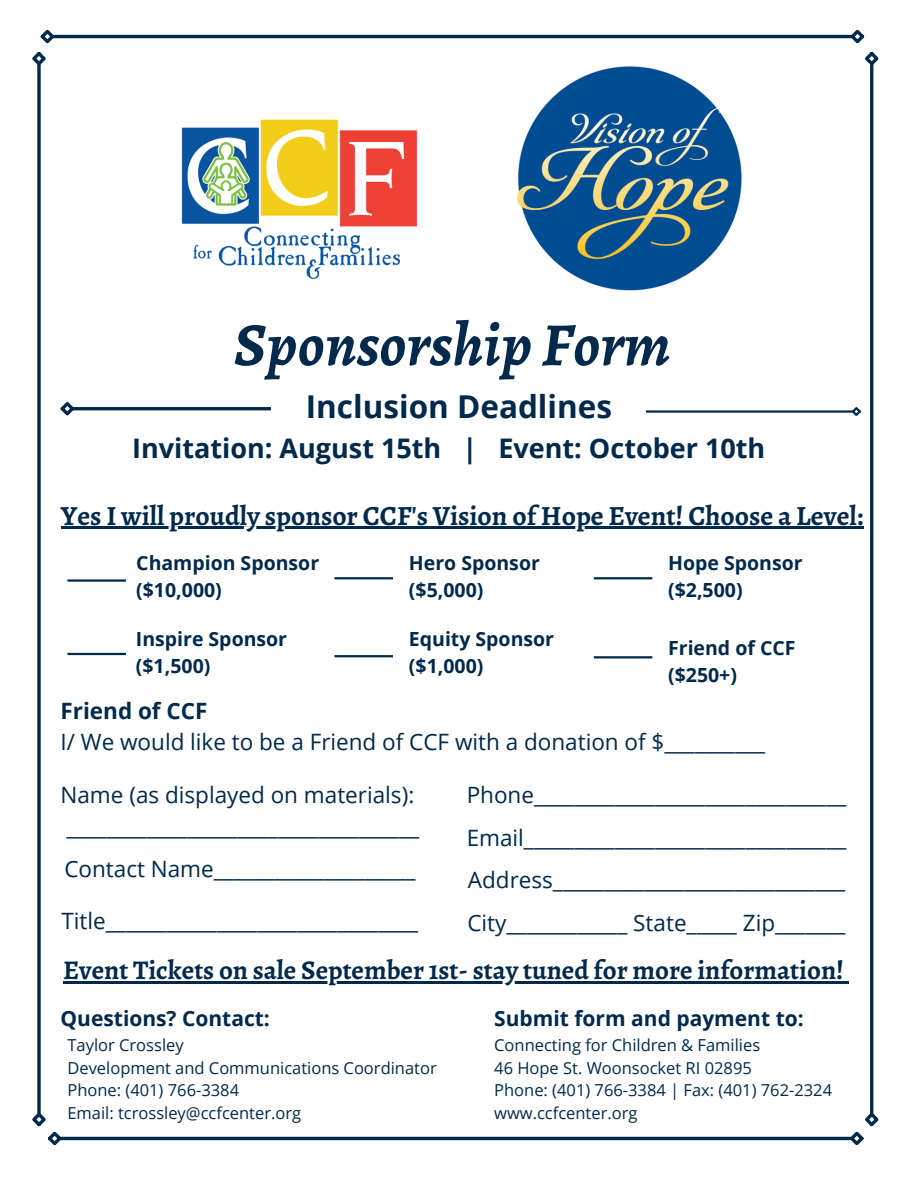
<style>
.page{position:relative;width:918px;height:1188px;background:#fff}
.page>*{position:absolute;margin:0;border:0;box-sizing:border-box;transform-origin:0 0}
.t1{font:italic 700 61.5px "Alegreya";color:#00294b}
.t2{font:700 31.5px "Open Sans";color:#00294b}
.t3{font:700 27.75px "Alegreya";color:#00294b}
.t4{font:700 27px "Alegreya";color:#00294b}
.t5{font:700 27px "Open Sans";color:#00294b}
.t6{font:22.5px "Open Sans";color:#00294b}
.t7{font:700 22.5px "Open Sans";color:#00294b}
.t8{font:700 21px "Open Sans";color:#00294b}
.t9{font:700 19.5px/27px "Open Sans";color:#00294b}
.t10{font:16.5px "Open Sans";color:#00294b}
</style>
<div class="page">
<hr style="left:52px;top:35px;width:801px;height:3px;background:#00294b">
<hr style="left:59px;top:1137px;width:794px;height:3px;background:#00294b">
<hr style="left:870px;top:63px;width:3px;height:1052px;background:#00294b">
<svg style="left:847px;top:1110px;width:32px;height:36px"></svg>
<svg style="left:848px;top:29px;width:31px;height:39px"></svg>
<svg style="left:37px;top:68px;width:4px;height:1042px;background:#274966"></svg>
<svg style="left:32px;top:1110px;width:33px;height:36px"></svg>
<svg style="left:32px;top:29px;width:25px;height:39px"></svg>
<img style="left:181px;top:119px;width:236px;height:160px">
<hr style="left:72px;top:407px;width:199px;height:3px;background:#00294b">
<svg style="left:60px;top:402px;width:17px;height:14px"></svg>
<hr style="left:646px;top:410px;width:208px;height:3px;background:#00294b">
<svg style="left:850px;top:407px;width:11px;height:9px"></svg>
<hr style="left:67px;top:579px;width:59px;height:3px;background:#00294b">
<hr style="left:67px;top:653px;width:59px;height:2px;background:#00294b">
<hr style="left:334px;top:577px;width:59px;height:2px;background:#00294b">
<hr style="left:334px;top:655px;width:59px;height:2px;background:#00294b">
<hr style="left:594px;top:577px;width:58px;height:2px;background:#00294b">
<hr style="left:594px;top:656px;width:58px;height:2px;background:#00294b">
<img style="left:517px;top:66px;width:225px;height:225px">
<hr style="left:61px;top:527px;width:802px;height:2px;background:#00294b">
<hr style="left:63px;top:981px;width:781px;height:2px;background:#00294b">
<p class="t1" style="left:234px;top:303px;width:438px">Sponsorship Form</p>
<p class="t2" style="left:306px;top:384px;width:308px">Inclusion Deadlines</p>
<p class="t5" style="left:132px;top:429px;width:634px">Invitation: August 15th | Event: October 10th</p>
<p class="t3" style="left:61px;top:496px;width:804px">Yes I will proudly sponsor CCF's Vision of Hope Event! Choose a Level:</p>
<p class="t9" style="left:136px;top:549px;width:184px">Champion Sponsor</p>
<p class="t9" style="left:136px;top:576px;width:87px">($10,000)</p>
<p class="t9" style="left:136px;top:625px;width:153px">Inspire Sponsor</p>
<p class="t9" style="left:136px;top:652px;width:76px">($1,500)</p>
<p class="t9" style="left:409px;top:549px;width:132px">Hero Sponsor</p>
<p class="t9" style="left:409px;top:576px;width:76px">($5,000)</p>
<p class="t9" style="left:409px;top:625px;width:147px">Equity Sponsor</p>
<p class="t9" style="left:409px;top:652px;width:76px">($1,000)</p>
<p class="t9" style="left:668px;top:549px;width:136px">Hope Sponsor ($2,500)</p>
<p class="t9" style="left:668px;top:634px;width:129px">Friend of CCF</p>
<p class="t9" style="left:668px;top:661px;width:70px">($250+)</p>
<p class="t7" style="left:61px;top:695px;width:148px">Friend of CCF</p>
<p class="t6" style="left:61px;top:726px;width:706px">I/ We would like to be a Friend of CCF with a donation of $__________</p>
<p class="t6" style="left:61px;top:779px;width:355px">Name (as displayed on materials):</p>
<p class="t6" style="left:66px;top:811px;width:354px">___________________________________</p>
<p class="t6" style="left:467px;top:779px;width:381px">Phone_______________________________</p>
<p class="t6" style="left:467px;top:822px;width:381px">Email________________________________</p>
<p class="t6" style="left:468px;top:864px;width:379px">Address_____________________________</p>
<p class="t6" style="left:467px;top:907px;width:380px">City____________ State_____ Zip_______</p>
<p class="t6" style="left:64px;top:853px;width:353px">Contact Name____________________</p>
<p class="t6" style="left:62px;top:905px;width:358px">Title_______________________________</p>
<p class="t4" style="left:63px;top:951px;width:782px">Event Tickets on sale September 1st- stay tuned for more information!</p>
<p class="t8" style="left:61px;top:1003px;width:211px">Questions? Contact:</p>
<p class="t10" style="left:67px;top:1033px;width:118px">Taylor Crossley</p>
<p class="t10" style="left:67px;top:1056px;width:371px">Development and Communications Coordinator</p>
<p class="t10" style="left:67px;top:1078px;width:173px">Phone: (401) 766-3384</p>
<p class="t10" style="left:67px;top:1101px;width:235px">Email: tcrossley@ccfcenter.org</p>
<p class="t8" style="left:494px;top:1003px;width:311px">Submit form and payment to:</p>
<p class="t10" style="left:494px;top:1033px;width:268px">Connecting for Children &amp; Families</p>
<p class="t10" style="left:494px;top:1056px;width:259px">46 Hope St. Woonsocket RI 02895</p>
<p class="t10" style="left:494px;top:1078px;width:339px">Phone: (401) 766-3384 | Fax: (401) 762-2324</p>
<p class="t10" style="left:494px;top:1101px;width:145px">www.ccfcenter.org</p>
</div>
